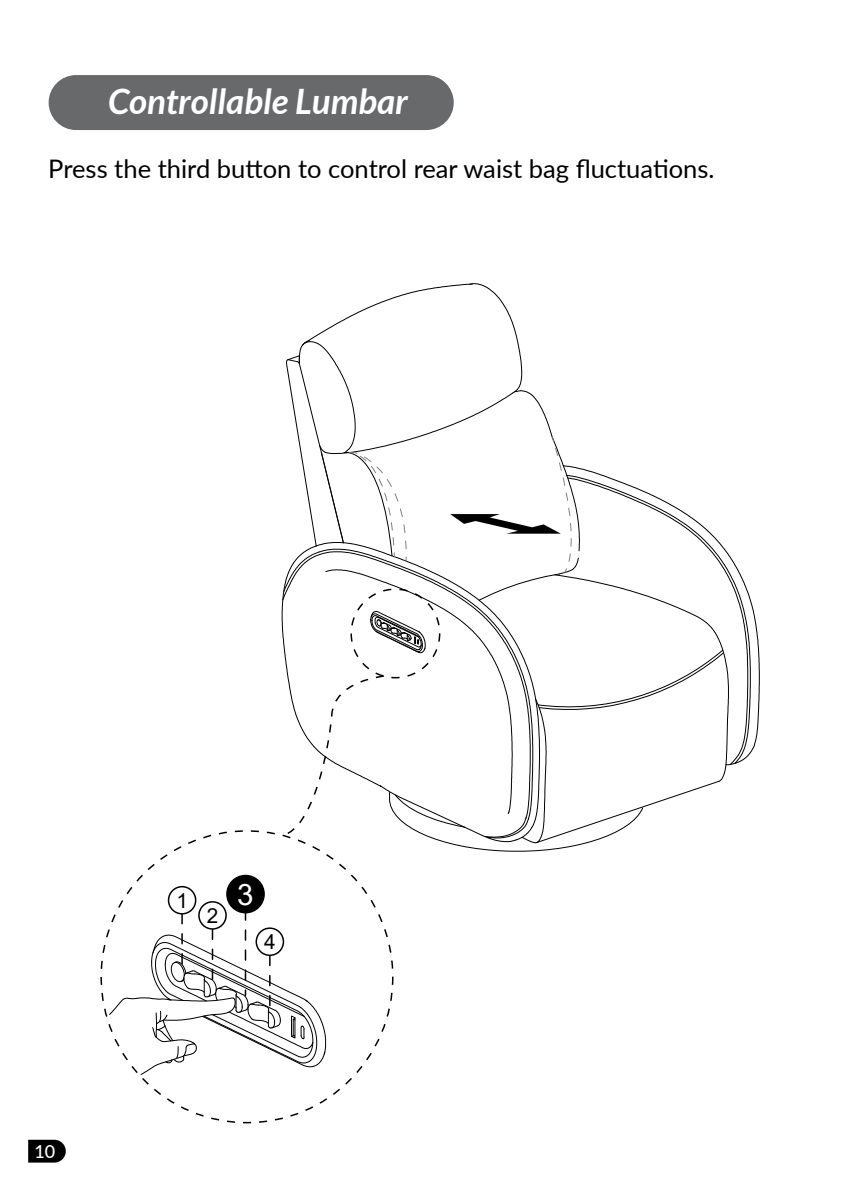
<style>
.page{position:relative;width:842px;height:1191px;background:#fff}
.page>*{position:absolute;margin:0;border:0;box-sizing:border-box;transform-origin:0 0}
.t1{font:italic 700 35px "Lato";color:#fff}
.t2{font:29.6px "Arial";color:#fff}
.t3{font:25.6px "Lato";color:#000}
.t4{font:20.8px "Arial";color:#000}
.t5{font:500 18px "Lato";color:#fff}
</style>
<div class="page">
<svg style="left:751px;top:601px;width:9px;height:152px"></svg>
<svg style="left:737px;top:567px;width:14px;height:196px"></svg>
<div style="left:49px;top:75px;width:405px;height:55px;background:#67696b;border-radius:27px"></div>
<svg style="left:28px;top:1139px;width:38px;height:23px"></svg>
<div style="left:226px;top:874px;width:39px;height:39px;background:#000;border-radius:50%"></div>
<div style="left:168px;top:886px;width:28px;height:28px;border:2px solid #000;border-radius:50%"></div>
<svg style="left:109px;top:890px;width:217px;height:185px"></svg>
<div style="left:256px;top:928px;width:27px;height:27px;background:#fff;border-radius:50%"></div>
<div style="left:256px;top:927px;width:28px;height:29px;border:2px solid #000;border-radius:50%"></div>
<svg style="left:281px;top:283px;width:456px;height:569px"></svg>
<h1 class="t1" style="left:108px;top:82px;width:301px">Controllable Lumbar</h1>
<p class="t3" style="left:48px;top:150px;width:668px">Press the third button to control rear waist bag fluctuations.</p>
<p class="t5" style="left:35px;top:1138px;width:22px">10</p>
<p class="t4" style="left:176px;top:886px;width:13px">1</p>
<p class="t2" style="left:237px;top:874px;width:18px">3</p>
<p class="t4" style="left:207px;top:901px;width:13px">2</p>
<p class="t4" style="left:264px;top:927px;width:13px">4</p>
</div>
